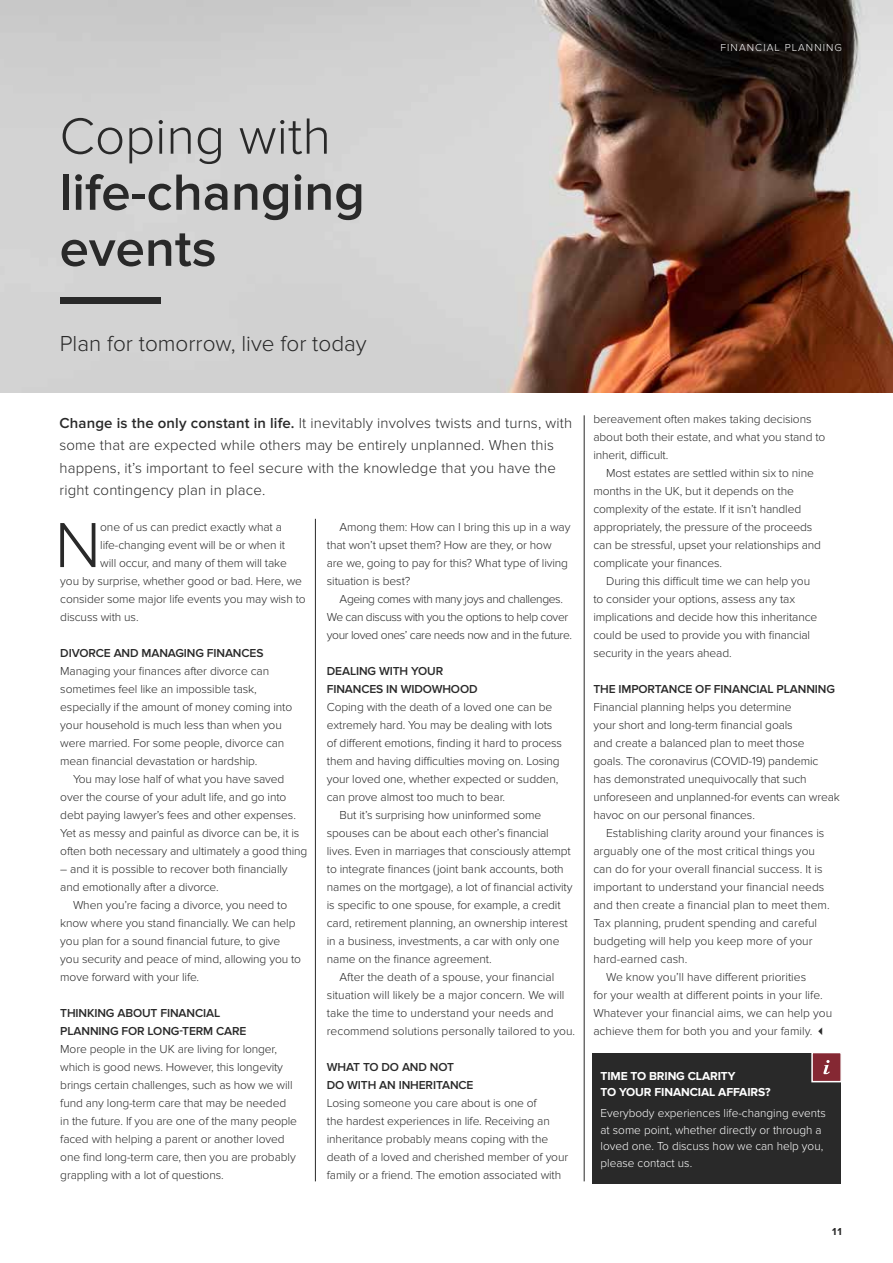
<style>
.page{position:relative;width:893px;height:1263px;background:#fff}
.page>*{position:absolute;margin:0;border:0;box-sizing:border-box;transform-origin:0 0}
.t1{font:300 66px "Proxima Nova";color:#292929}
.t2{font:600 52.8px/56.1px "Proxima Nova";color:#292929}
.t3{font:300 52.8px "Proxima Nova";color:#292929}
.t4{font:300 22.5px "Proxima Nova";color:#292929}
.t5{font:300 15px/22.5px "Proxima Nova";letter-spacing:.01em;color:#292929}
.t6{font:300 12px/18px "Proxima Nova";letter-spacing:-.01em;color:#292929}
.t7{font:600 12px/18px "Proxima Nova";letter-spacing:-.01em;color:#292929}
.t8{font:300 12px/16.5px "Proxima Nova";color:#fff}
.t9{font:300 12px/18px "Proxima Nova";letter-spacing:-.03em;color:#292929;text-align:center}
.t10{font:700 12px/16.5px "Proxima Nova";letter-spacing:-.01em;color:#fff}
.t11{font:300 10.5px "Proxima Nova";letter-spacing:.1em;color:#fff}
.t12{font:700 10.5px "Proxima Nova";color:#292929}
.s1{font-weight:600}
</style>
<div class="page">
<img style="left:0;top:0;width:893px;height:393px">
<div style="left:592px;top:1053px;width:248px;height:130px;background:#292929"></div>
<div style="left:812px;top:1052px;width:29px;height:30px;background:#852833"></div>
<div style="left:811px;top:1052px;width:31px;height:30px;border:2px solid #fff"></div>
<svg style="left:823px;top:1060px;width:7px;height:14px"></svg>
<hr style="left:315px;top:519px;width:1px;height:662px;background:#292929">
<hr style="left:584px;top:415px;width:1px;height:766px;background:#292929">
<div style="left:60px;top:297px;width:100px;height:6px;background:#292929"></div>
<h2 class="t3" style="left:60px;top:114px;width:273px">Coping with</h2>
<h2 class="t2" style="left:60px;top:167px;width:307px">life-changing events</h2>
<p class="t11" style="left:720px;top:43px;width:123px">FINANCIAL PLANNING</p>
<h3 class="t4" style="left:60px;top:334px;width:308px">Plan for tomorrow, live for today</h3>
<p class="t5" style="left:60px;top:412px;width:514px"><span class="s1">Change is the only constant in life.</span> It inevitably involves twists and turns, with some that are expected while others may be entirely unplanned. When this happens, it’s important to feel secure with the knowledge that you have the right contingency plan in place.</p>
<h1 class="t1" style="left:55px;top:517px;width:48px">N</h1>
<p class="t6" style="left:100px;top:519px;width:183px">one of us can predict exactly what a</p>
<p class="t6" style="left:327px;top:519px;width:245px;text-indent:13px">Among them: How can I bring this up in a way that won’t upset them? How are they, or how are we, going to pay for this? What type of living situation is best?</p>
<p class="t9" style="left:327px;top:591px;width:247px">Ageing comes with many joys and challenges.<br>We can discuss with you the options to help cover your loved ones’ care needs now and in the future.</p>
<p class="t7" style="left:327px;top:663px;width:152px">DEALING WITH YOUR<br>FINANCES IN WIDOWHOOD</p>
<p class="t6" style="left:327px;top:699px;width:227px">Coping with the death of a loved one can be</p>
<p class="t6" style="left:327px;top:717px;width:227px">extremely hard. You may be dealing with lots</p>
<p class="t6" style="left:327px;top:735px;width:237px">of different emotions, finding it hard to process</p>
<p class="t6" style="left:327px;top:753px;width:234px">them and having difficulties moving on. Losing</p>
<p class="t6" style="left:327px;top:771px;width:233px">your loved one, whether expected or sudden,</p>
<p class="t6" style="left:327px;top:789px;width:180px">can prove almost too much to bear.</p>
<p class="t6" style="left:340px;top:807px;width:203px">But it’s surprising how uninformed some</p>
<p class="t6" style="left:327px;top:825px;width:223px">spouses can be about each other’s financial</p>
<p class="t6" style="left:327px;top:843px;width:245px">lives. Even in marriages that consciously attempt</p>
<p class="t6" style="left:327px;top:861px;width:238px">to integrate finances (joint bank accounts, both</p>
<p class="t6" style="left:327px;top:879px;width:247px">names on the mortgage), a lot of financial activity</p>
<p class="t6" style="left:327px;top:897px;width:235px">is specific to one spouse, for example, a credit</p>
<p class="t6" style="left:327px;top:915px;width:242px">card, retirement planning, an ownership interest</p>
<p class="t6" style="left:327px;top:933px;width:234px">in a business, investments, a car with only one</p>
<p class="t6" style="left:327px;top:951px;width:166px">name on the finance agreement.</p>
<p class="t6" style="left:340px;top:969px;width:216px">After the death of a spouse, your financial</p>
<p class="t6" style="left:327px;top:987px;width:239px">situation will likely be a major concern. We will</p>
<p class="t6" style="left:327px;top:1005px;width:228px">take the time to understand your needs and</p>
<p class="t6" style="left:327px;top:1023px;width:250px">recommend solutions personally tailored to you.</p>
<p class="t7" style="left:327px;top:1059px;width:148px">WHAT TO DO AND NOT<br>DO WITH AN INHERITANCE</p>
<p class="t6" style="left:327px;top:1095px;width:243px">Losing someone you care about is one of<br>the hardest experiences in life. Receiving an inheritance probably means coping with the death of a loved and cherished member of your family or a friend. The emotion associated with</p>
<p class="t6" style="left:100px;top:537px;width:186px">life-changing event will be or when it</p>
<p class="t6" style="left:100px;top:555px;width:188px">will occur, and many of them will take</p>
<p class="t6" style="left:60px;top:573px;width:243px">you by surprise, whether good or bad. Here, we</p>
<p class="t6" style="left:60px;top:591px;width:247px">consider some major life events you may wish to</p>
<p class="t6" style="left:60px;top:609px;width:80px">discuss with us.</p>
<p class="t7" style="left:60px;top:645px;width:205px">DIVORCE AND MANAGING FINANCES</p>
<p class="t6" style="left:60px;top:663px;width:233px">Managing your finances after divorce can sometimes feel like an impossible task, especially if the amount of money coming into your household is much less than when you were married. For some people, divorce can mean financial devastation or hardship.</p>
<p class="t6" style="left:60px;top:771px;width:249px;text-indent:13px">You may lose half of what you have saved over the course of your adult life, and go into debt paying lawyer’s fees and other expenses.<br>Yet as messy and painful as divorce can be, it is often both necessary and ultimately a good thing</p>
<p class="t6" style="left:60px;top:861px;width:229px">– and it is possible to recover both financially and emotionally after a divorce.</p>
<p class="t6" style="left:60px;top:897px;width:242px;text-indent:13px">When you’re facing a divorce, you need to know where you stand financially. We can help you plan for a sound financial future, to give you security and peace of mind, allowing you to move forward with your life.</p>
<p class="t7" style="left:60px;top:1005px;width:188px">THINKING ABOUT FINANCIAL<br>PLANNING FOR LONG-TERM CARE</p>
<p class="t6" style="left:60px;top:1041px;width:238px">More people in the UK are living for longer, which is good news. However, this longevity brings certain challenges, such as how we will fund any long-term care that may be needed in the future. If you are one of the many people faced with helping a parent or another loved one find long-term care, then you are probably grappling with a lot of questions.</p>
<p class="t6" style="left:593px;top:411px;width:234px">bereavement often makes taking decisions about both their estate, and what you stand to inherit, difficult.</p>
<p class="t6" style="left:593px;top:465px;width:229px;text-indent:13px">Most estates are settled within six to nine months in the UK, but it depends on the complexity of the estate. If it isn’t handled appropriately, the pressure of the proceeds can be stressful, upset your relationships and complicate your finances.</p>
<p class="t6" style="left:593px;top:573px;width:225px;text-indent:13px">During this difficult time we can help you to consider your options, assess any tax implications and decide how this inheritance could be used to provide you with financial security in the years ahead.</p>
<p class="t7" style="left:593px;top:681px;width:243px">THE IMPORTANCE OF FINANCIAL PLANNING</p>
<p class="t6" style="left:593px;top:699px;width:248px">Financial planning helps you determine<br>your short and long-term financial goals<br>and create a balanced plan to meet those<br>goals. The coronavirus (COVID-19) pandemic<br>has demonstrated unequivocally that such unforeseen and unplanned-for events can wreak havoc on our personal finances.</p>
<p class="t6" style="left:606px;top:825px;width:220px">Establishing clarity around your finances is</p>
<p class="t6" style="left:593px;top:843px;width:223px">arguably one of the most critical things you</p>
<p class="t6" style="left:593px;top:861px;width:231px">can do for your overall financial success. It is</p>
<p class="t6" style="left:593px;top:879px;width:232px">important to understand your financial needs</p>
<p class="t6" style="left:593px;top:897px;width:238px">and then create a financial plan to meet them.</p>
<p class="t6" style="left:593px;top:915px;width:225px">Tax planning, prudent spending and careful</p>
<p class="t6" style="left:593px;top:933px;width:221px">budgeting will help you keep more of your</p>
<p class="t6" style="left:593px;top:951px;width:95px">hard-earned cash.</p>
<p class="t6" style="left:606px;top:969px;width:202px">We know you’ll have different priorities</p>
<p class="t6" style="left:593px;top:987px;width:231px">for your wealth at different points in your life.</p>
<p class="t6" style="left:593px;top:1005px;width:240px">Whatever your financial aims, we can help you</p>
<p class="t6" style="left:593px;top:1023px;width:236px">achieve them for both you and your family. ✓</p>
<p class="t10" style="left:600px;top:1068px;width:172px">TIME TO BRING CLARITY<br>TO YOUR FINANCIAL AFFAIRS?</p>
<p class="t8" style="left:600px;top:1105px;width:227px">Everybody experiences life-changing events at some point, whether directly or through a loved one. To discuss how we can help you, please contact us.</p>
<p class="t12" style="left:832px;top:1227px;width:11px">11</p>
</div>
